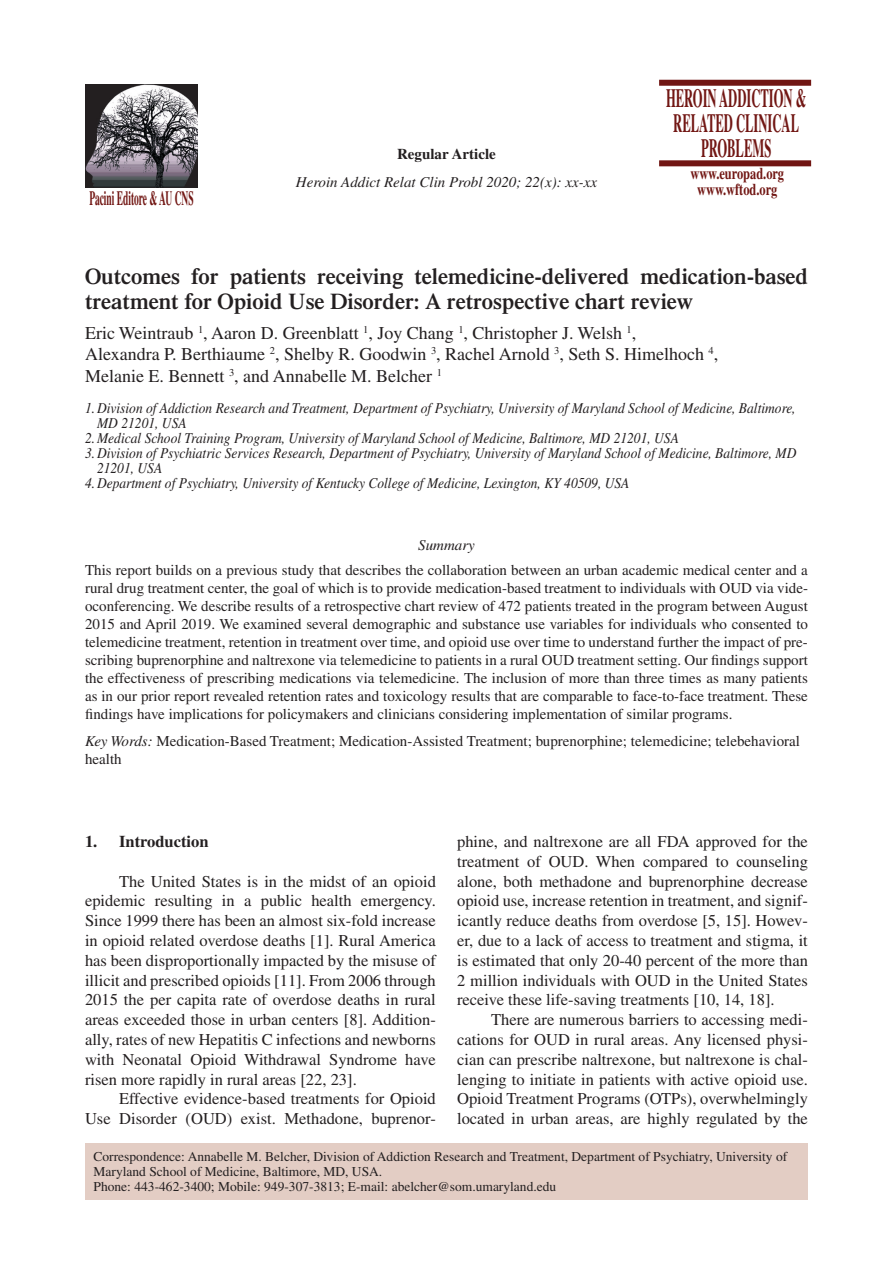
<style>
.page{position:relative;width:893px;height:1263px;background:#fff}
.page>*{position:absolute;margin:0;border:0;box-sizing:border-box;transform-origin:0 0}
.t1{font:700 26.25px/25.2px "Times LT Std";color:#711613;text-align:center;scale:.48 1}
.t2{font:600 22.5px/25.5px "Times LT Std";color:#231f20}
.t3{font:700 20.25px "Times LT Std";color:#711613;scale:.47 1}
.t4{font:18px/21.6px "Times LT Std";color:#231f20}
.t5{font:16.5px/19.8px "Times LT Std";color:#231f20;text-align:justify}
.t6{font:700 16.5px/16.5px "Times LT Std";color:#711613;text-align:center;scale:.75 1}
.t7{font:700 16.5px "Times LT Std";color:#231f20}
.t8{font:15px/18px "Times LT Std";color:#231f20;text-align:justify}
.t9{font:italic 15px "Times LT Std";color:#231f20;scale:.9 1}
.t10{font:italic 15px "Times LT Std";color:#231f20}
.t11{font:700 15px "Times LT Std";color:#231f20}
.t12{font:13.5px/15px "Times LT Std";color:#231f20}
.s1{font-style:italic}
</style>
<div class="page">
<div style="left:85px;top:1143px;width:723px;height:56px;background:#e3cdc4"></div>
<div style="left:659px;top:80px;width:152px;height:6px;background:#711613"></div>
<div style="left:659px;top:160px;width:152px;height:6px;background:#711613"></div>
<img style="left:85px;top:85px;width:113px;height:103px">
<p class="t3" style="left:89px;top:186px;width:223px">Pacini Editore &amp; AU CNS</p>
<p class="t11" style="left:397px;top:145px;width:100px">Regular Article</p>
<p class="t10" style="left:296px;top:174px;width:303px">Heroin Addict Relat Clin Probl 2020; 22(x): xx-xx</p>
<h1 class="t1" style="left:666px;top:85px;width:294px">HEROIN ADDICTION &amp;<br>RELATED CLINICAL<br>PROBLEMS</h1>
<p class="t6" style="left:690px;top:165px;width:126px">www.europad.org www.wftod.org</p>
<h2 class="t2" style="left:85px;top:263px;width:724px">Outcomes for patients receiving telemedicine-delivered medication-based treatment for Opioid Use Disorder: A retrospective chart review</h2>
<p class="t4" style="left:85px;top:322px;width:635px">Eric Weintraub <sup>1</sup>, Aaron D. Greenblatt <sup>1</sup>, Joy Chang <sup>1</sup>, Christopher J. Welsh <sup>1</sup>,<br>Alexandra P. Berthiaume <sup>2</sup>, Shelby R. Goodwin <sup>3</sup>, Rachel Arnold <sup>3</sup>, Seth S. Himelhoch <sup>4</sup>,<br>Melanie E. Bennett <sup>3</sup>, and Annabelle M. Belcher <sup>1</sup></p>
<p class="t9" style="left:85px;top:400px;width:791px">1.Division of Addiction Research and Treatment, Department of Psychiatry, University of Maryland School of Medicine, Baltimore,</p>
<p class="t9" style="left:97px;top:415px;width:101px">MD 21201, USA</p>
<p class="t9" style="left:85px;top:430px;width:661px">2.Medical School Training Program, University of Maryland School of Medicine, Baltimore, MD 21201, USA</p>
<p class="t9" style="left:85px;top:445px;width:792px">3.Division of Psychiatric Services Research, Department of Psychiatry, University of Maryland School of Medicine, Baltimore, MD</p>
<p class="t9" style="left:97px;top:460px;width:74px">21201, USA</p>
<p class="t9" style="left:85px;top:475px;width:606px">4.Department of Psychiatry, University of Kentucky College of Medicine, Lexington, KY 40509, USA</p>
<p class="t10" style="left:418px;top:536px;width:58px">Summary</p>
<p class="t8" style="left:85px;top:561px;width:724px">This report builds on a previous study that describes the collaboration between an urban academic medical center and a rural drug treatment center, the goal of which is to provide medication-based treatment to individuals with OUD via vide&shy;oconferencing. We describe results of a retrospective chart review of 472 patients treated in the program between August 2015 and April 2019. We examined several demographic and substance use variables for individuals who consented to telemedicine treatment, retention in treatment over time, and opioid use over time to understand further the impact of pre&shy;scribing buprenorphine and naltrexone via telemedicine to patients in a rural OUD treatment setting. Our findings support the effectiveness of prescribing medications via telemedicine. The inclusion of more than three times as many patients as in our prior report revealed retention rates and toxicology results that are comparable to face-to-face treatment. These findings have implications for policymakers and clinicians considering implementation of similar programs.</p>
<p class="t8" style="left:85px;top:732px;width:716px"><span class="s1">Key Words:</span> Medication-Based Treatment; Medication-Assisted Treatment; buprenorphine; telemedicine; telebehavioral health</p>
<p class="t7" style="left:85px;top:832px;width:125px">1. Introduction</p>
<p class="t5" style="left:85px;top:871px;width:352px;text-indent:34px">The United States is in the midst of an opioid epidemic resulting in a public health emergency.<br>Since 1999 there has been an almost six-fold increase in opioid related overdose deaths [1]. Rural America has been disproportionally impacted by the misuse of illicit and prescribed opioids [11]. From 2006 through 2015 the per capita rate of overdose deaths in rural areas exceeded those in urban centers [8]. Addition&shy;ally, rates of new Hepatitis C infections and newborns with Neonatal Opioid Withdrawal Syndrome have risen more rapidly in rural areas [22, 23].</p>
<p class="t5" style="left:85px;top:1089px;width:352px;text-align:right">Effective evidence-based treatments for Opioid<br>Use Disorder (OUD) exist. Methadone, buprenor-</p>
<p class="t5" style="left:457px;top:831px;width:352px">phine, and naltrexone are all FDA approved for the treatment of OUD. When compared to counseling alone, both methadone and buprenorphine decrease opioid use, increase retention in treatment, and signif&shy;icantly reduce deaths from overdose [5, 15]. Howev&shy;er, due to a lack of access to treatment and stigma, it is estimated that only 20-40 percent of the more than 2 million individuals with OUD in the United States receive these life-saving treatments [10, 14, 18].</p>
<p class="t5" style="left:457px;top:1010px;width:352px;text-indent:34px">There are numerous barriers to accessing medi&shy;cations for OUD in rural areas. Any licensed physi&shy;cian can prescribe naltrexone, but naltrexone is chal&shy;lenging to initiate in patients with active opioid use.<br>Opioid Treatment Programs (OTPs), overwhelmingly located in urban areas, are highly regulated by the</p>
<p class="t12" style="left:94px;top:1148px;width:695px">Correspondence: Annabelle M. Belcher, Division of Addiction Research and Treatment, Department of Psychiatry, University of<br>Maryland School of Medicine, Baltimore, MD, USA.<br>Phone: 443-462-3400; Mobile: 949-307-3813; E-mail: abelcher@som.umaryland.edu</p>
</div>
